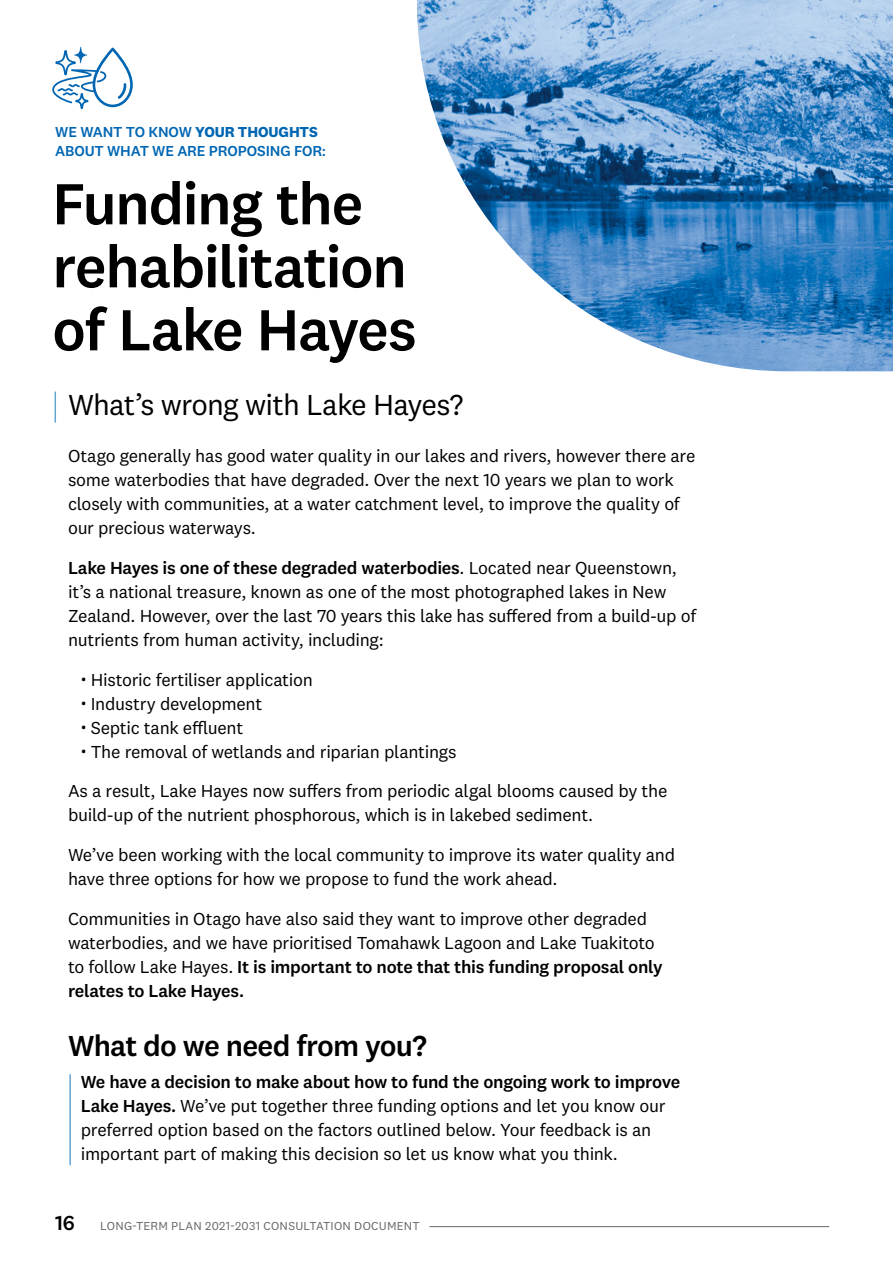
<style>
.page{position:relative;width:893px;height:1263px;background:#fff}
.page>*{position:absolute;margin:0;border:0;box-sizing:border-box;transform-origin:0 0}
.t1{font:500 60px/63px "National 2";letter-spacing:-.025em;color:#000}
.t2{font:30px "National 2";letter-spacing:-.03em;color:#000}
.t3{font:500 30px "National 2";letter-spacing:-.025em;color:#000}
.t4{font:18px/24px "National 2";letter-spacing:-.015em;color:#000}
.t5{font:500 15px/18.8px "National 2";letter-spacing:-.01em;color:#0066b3}
.t6{font:12px "National 2";letter-spacing:.02em;color:#666}
.s1{font-weight:700}
.s2{font-family:"National 2 Narrow"}
.s3{font-weight:500}
.s4{font-family:"Roboto";font-weight:300}
.s5{font-weight:500;font-size:21px;color:#000}
</style>
<div class="page">
<img style="left:417px;top:0;width:476px;height:371px">
<hr style="left:69px;top:1075px;width:2px;height:90px;background:#66a3d1">
<hr style="left:55px;top:392px;width:1px;height:30px;background:#66a3d1">
<svg style="left:52px;top:47px;width:81px;height:62px"></svg>
<hr style="left:429px;top:1226px;width:400px;height:1px;background:#666">
<p class="t5" style="left:55px;top:122px;width:272px">WE WANT TO KNOW <span class="s1">YOUR THOUGHTS<br></span>ABOUT WHAT WE ARE PROPOSING FOR<span class="s2">:</span></p>
<h1 class="t1" style="left:52px;top:172px;width:366px">Funding the rehabilitation of Lake Hayes</h1>
<h2 class="t2" style="left:68px;top:387px;width:397px">What’s wrong with Lake Hayes?</h2>
<p class="t4" style="left:68px;top:443px;width:629px">Otago generally has good water quality in our lakes and rivers, however there are some waterbodies that have degraded. Over the next 10 years we plan to work closely with communities, at a water catchment level, to improve the quality of our precious waterways.</p>
<p class="t4" style="left:68px;top:555px;width:630px"><span class="s3">Lake Hayes is one of these degraded waterbodies</span>. Located near Queenstown, it’s a national treasure, known as one of the most photographed lakes in New Zealand. However, over the last 70 years this lake has suffered from a build-up of nutrients from human activity, including:</p>
<p class="t4" style="left:81px;top:667px;width:234px"><span class="s4">•</span> Historic fertiliser application</p>
<p class="t4" style="left:81px;top:691px;width:183px"><span class="s4">•</span> Industry development</p>
<p class="t4" style="left:81px;top:715px;width:164px"><span class="s4">•</span> Septic tank effluent</p>
<p class="t4" style="left:81px;top:739px;width:377px"><span class="s4">•</span> The removal of wetlands and riparian plantings</p>
<p class="t4" style="left:68px;top:779px;width:601px">As a result, Lake Hayes now suffers from periodic algal blooms caused by the build-up of the nutrient phosphorous, which is in lakebed sediment.</p>
<p class="t4" style="left:68px;top:843px;width:609px">We’ve been working with the local community to improve its water quality and have three options for how we propose to fund the work ahead.</p>
<p class="t4" style="left:68px;top:907px;width:596px">Communities in Otago have also said they want to improve other degraded waterbodies, and we have prioritised Tomahawk Lagoon and Lake Tuakitoto to follow Lake Hayes. <span class="s3">It is important to note that this funding proposal only relates to Lake Hayes.</span></p>
<h2 class="t3" style="left:68px;top:1027px;width:361px">What do we need from you?</h2>
<p class="t4" style="left:81px;top:1070px;width:601px"><span class="s3">We have a decision to make about how to fund the ongoing work to improve Lake Hayes.</span> We’ve put together three funding options and let you know our preferred option based on the factors outlined below. Your feedback is an important part of making this decision so let us know what you think.</p>
<p class="t6" style="left:55px;top:1219px;width:366px"><span class="s5">16</span> LONG-TERM PLAN 2021-2031 CONSULTATION DOCUMENT</p>
</div>
